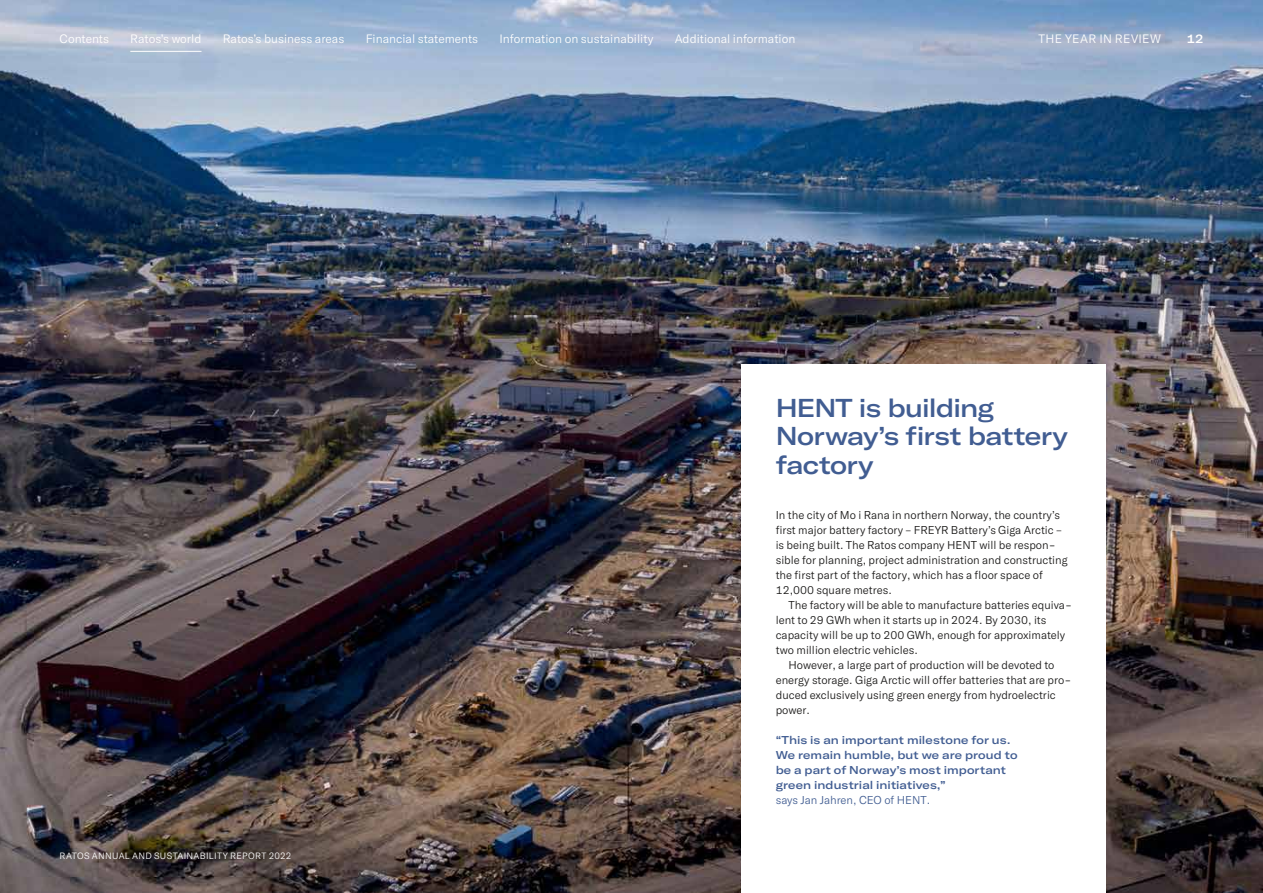
<style>
.page{position:relative;width:1263px;height:893px;background:#fff}
.page>*{position:absolute;margin:0;border:0;box-sizing:border-box;transform-origin:0 0}
.Rubrik_1b_17__bv{font:500 expanded 25.5px/28.5px "GT America";letter-spacing:-.025em;color:#415d92}
.t1{font:300 12px "GT America";color:#fff}
.t2{font:500 expanded 12px "GT America";color:#fff}
.Not_bröd_indrag{font:300 11.25px/15px "GT America";color:#181716}
.Not_bröd__KEEP{font:300 11.25px/15px "GT America";color:#181716}
.Not_rubrik2__KEEP{font:500 expanded 11.25px/15px "GT America";letter-spacing:.005em;color:#415d92}
.Not_bröd__KEEP-2{font:300 11.25px "GT America";color:#415d92}
.t3{font:300 9px "GT America";letter-spacing:.035em;color:#fff}
</style>
<div class="page">
<img style="left:0;top:0;width:1263px;height:893px">
<div style="left:742px;top:365px;width:364px;height:528px;background:#fff"></div>
<hr style="left:130px;top:51px;width:71px;height:1px;background:#fff">
<p class="t1" style="left:60px;top:31px;width:51px">Contents</p>
<p class="t1" style="left:130px;top:31px;width:73px">Ratos’s world</p>
<p class="t1" style="left:223px;top:31px;width:123px">Ratos’s business areas</p>
<p class="t1" style="left:366px;top:31px;width:114px">Financial statements</p>
<p class="t1" style="left:499px;top:31px;width:155px">Information on sustainability</p>
<p class="t1" style="left:675px;top:31px;width:122px">Additional information</p>
<p class="t2" style="left:1187px;top:31px;width:18px">12</p>
<p class="t1" style="left:1038px;top:31px;width:43px">The year</p>
<p class="t1" style="left:1099px;top:31px;width:48px">inreview</p>
<p class="t3" style="left:60px;top:850px;width:233px">RATOS ANNUAL AND SUSTAINABILITY REPORT 2022</p>
<p class="Rubrik_1b_17__bv" style="left:776px;top:393px;width:294px">HENT is building<br>Norway’s first battery factory</p>
<p class="Not_bröd__KEEP" style="left:776px;top:507px;width:293px">In the city of Mo i Rana in northern Norway, the country’s first major battery factory – FREYR Battery’s Giga Arctic – is being built. The Ratos company H ENT will be respon&shy;sible for planning, project administration and constructing the first part of the factory, which has a floor space of 12,000 square metres.</p>
<p class="Not_bröd_indrag" style="left:776px;top:597px;width:298px;text-indent:13px">The factory will be able to manufacture batteries equiva&shy;lent to 29 GWh when it starts up in 2024. By 2030, its capacity will be up to 200 GWh, enough for approximately two million electric vehicles.</p>
<p class="Not_bröd_indrag" style="left:776px;top:657px;width:297px;text-indent:13px">H owever, a large part of production will be devoted to energy storage. Giga Arctic will offer batteries that are pro&shy;duced exclusively using green energy from hydroelectric power.</p>
<p class="Not_rubrik2__KEEP" style="left:776px;top:732px;width:243px">“This is an important milestone for us.<br>We remain humble, but we are proud to be a part of Norway’s most important green industrial initiatives,”</p>
<p class="Not_bröd__KEEP-2" style="left:776px;top:793px;width:156px">says Jan Jahren, CEO of H ENT.</p>
</div>
